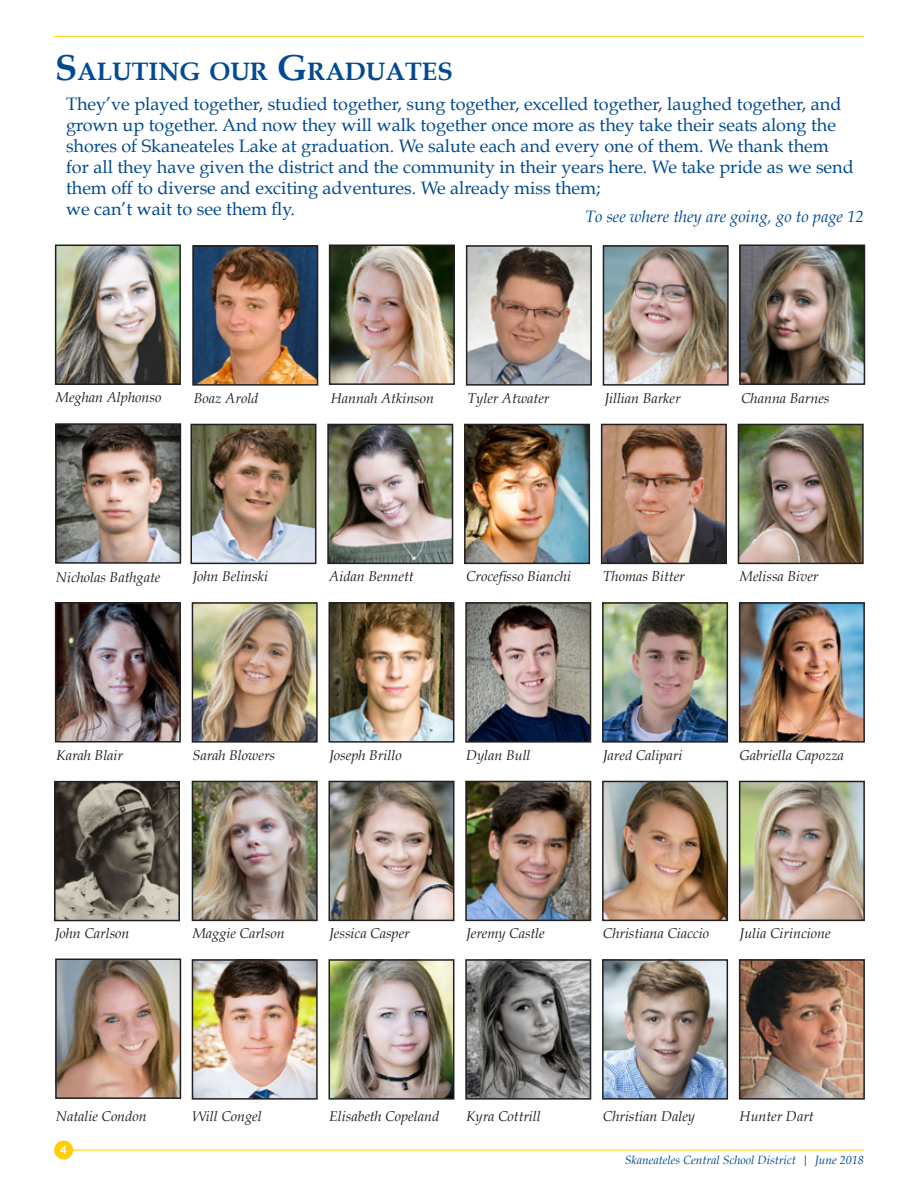
<style>
.page{position:relative;width:918px;height:1188px;background:#fff}
.page>*{position:absolute;margin:0;border:0;box-sizing:border-box;transform-origin:0 0}
.t1{font:700 25.2px "Book Antiqua";color:#014a91}
.t2{font:18px/21px "Book Antiqua";color:#014a91}
.t3{font:italic 16.5px "Book Antiqua";color:#014a91}
.t4{font:italic 14.25px "Book Antiqua";color:#231f20}
.t5{font:italic 12px "Book Antiqua";color:#014a91}
.t6{font:700 12px "Trebuchet MS";color:#fff}
.s1{font-size:36px}
</style>
<div class="page">
<hr style="left:54px;top:36px;width:810px;height:1px;background:#fece08">
<hr style="left:72px;top:1150px;width:792px;height:1px;background:#fece08">
<div style="left:54px;top:1140px;width:19px;height:20px;background:#fece08;border-radius:50%"></div>
<img style="left:58px;top:426px;width:120px;height:135px">
<div style="left:55px;top:423px;width:126px;height:141px;border:2px solid #231f20"></div>
<img style="left:195px;top:605px;width:120px;height:135px">
<div style="left:192px;top:602px;width:126px;height:141px;border:2px solid #231f20"></div>
<img style="left:195px;top:784px;width:120px;height:134px">
<div style="left:192px;top:781px;width:126px;height:140px;border:2px solid #231f20"></div>
<img style="left:195px;top:962px;width:120px;height:135px">
<div style="left:192px;top:959px;width:126px;height:141px;border:2px solid #231f20"></div>
<img style="left:193px;top:427px;width:120px;height:134px">
<div style="left:190px;top:424px;width:126px;height:140px;border:2px solid #231f20"></div>
<img style="left:331px;top:605px;width:120px;height:135px">
<div style="left:328px;top:602px;width:126px;height:141px;border:2px solid #231f20"></div>
<img style="left:331px;top:784px;width:120px;height:134px">
<div style="left:328px;top:781px;width:126px;height:140px;border:2px solid #231f20"></div>
<img style="left:331px;top:962px;width:120px;height:135px">
<div style="left:328px;top:959px;width:126px;height:141px;border:2px solid #231f20"></div>
<img style="left:195px;top:248px;width:120px;height:135px">
<div style="left:192px;top:245px;width:126px;height:141px;border:2px solid #231f20"></div>
<img style="left:330px;top:427px;width:120px;height:134px">
<div style="left:327px;top:424px;width:126px;height:140px;border:2px solid #231f20"></div>
<img style="left:468px;top:605px;width:120px;height:135px">
<div style="left:465px;top:602px;width:126px;height:141px;border:2px solid #231f20"></div>
<img style="left:468px;top:784px;width:120px;height:134px">
<div style="left:465px;top:781px;width:126px;height:140px;border:2px solid #231f20"></div>
<img style="left:468px;top:962px;width:120px;height:135px">
<div style="left:465px;top:959px;width:126px;height:141px;border:2px solid #231f20"></div>
<img style="left:467px;top:427px;width:120px;height:134px">
<div style="left:464px;top:424px;width:126px;height:140px;border:2px solid #231f20"></div>
<img style="left:605px;top:605px;width:120px;height:135px">
<div style="left:602px;top:602px;width:126px;height:141px;border:2px solid #231f20"></div>
<img style="left:605px;top:784px;width:120px;height:134px">
<div style="left:602px;top:781px;width:126px;height:140px;border:2px solid #231f20"></div>
<img style="left:605px;top:962px;width:120px;height:135px">
<div style="left:602px;top:959px;width:126px;height:141px;border:2px solid #231f20"></div>
<img style="left:469px;top:248px;width:120px;height:135px">
<div style="left:466px;top:245px;width:126px;height:141px;border:2px solid #231f20"></div>
<img style="left:604px;top:427px;width:120px;height:134px">
<div style="left:601px;top:424px;width:126px;height:140px;border:2px solid #231f20"></div>
<img style="left:742px;top:605px;width:120px;height:135px">
<div style="left:739px;top:602px;width:126px;height:141px;border:2px solid #231f20"></div>
<img style="left:742px;top:784px;width:120px;height:134px">
<div style="left:739px;top:781px;width:126px;height:140px;border:2px solid #231f20"></div>
<img style="left:742px;top:962px;width:120px;height:135px">
<div style="left:739px;top:959px;width:126px;height:141px;border:2px solid #231f20"></div>
<img style="left:606px;top:248px;width:120px;height:135px">
<div style="left:603px;top:245px;width:126px;height:141px;border:2px solid #231f20"></div>
<img style="left:741px;top:427px;width:120px;height:134px">
<div style="left:738px;top:424px;width:126px;height:140px;border:2px solid #231f20"></div>
<img style="left:57px;top:784px;width:120px;height:134px">
<div style="left:54px;top:781px;width:126px;height:140px;border:2px solid #231f20"></div>
<img style="left:58px;top:961px;width:120px;height:135px">
<div style="left:55px;top:958px;width:126px;height:141px;border:2px solid #231f20"></div>
<img style="left:742px;top:247px;width:120px;height:135px">
<div style="left:739px;top:244px;width:126px;height:141px;border:2px solid #231f20"></div>
<img style="left:58px;top:247px;width:120px;height:135px">
<div style="left:55px;top:244px;width:126px;height:141px;border:2px solid #231f20"></div>
<img style="left:58px;top:605px;width:120px;height:134px">
<div style="left:55px;top:602px;width:126px;height:140px;border:2px solid #231f20"></div>
<img style="left:332px;top:247px;width:120px;height:135px">
<div style="left:329px;top:244px;width:126px;height:141px;border:2px solid #231f20"></div>
<h1 class="t1" style="left:55px;top:57px;width:396px"><span class="s1">S</span>ALUTING OUR <span class="s1">G</span>RADUATES</h1>
<p class="t2" style="left:66px;top:93px;width:789px">They’ve played together, studied together, sung together, excelled together, laughed together, and grown up together. And now they will walk together once more as they take their seats along the shores of Skaneateles Lake at graduation. We salute each and every one of them. We thank them for all they have given the district and the community in their years here. We take pride as we send them off to diverse and exciting adventures. We already miss them;<br>we can’t wait to see them fly.</p>
<p class="t3" style="left:585px;top:207px;width:280px">To see where they are going, go to page 12</p>
<p class="t4" style="left:56px;top:389px;width:107px">Meghan Alphonso</p>
<p class="t4" style="left:194px;top:390px;width:66px">Boaz Arold</p>
<p class="t4" style="left:331px;top:390px;width:105px">Hannah Atkinson</p>
<p class="t4" style="left:468px;top:390px;width:83px">Tyler Atwater</p>
<p class="t4" style="left:604px;top:390px;width:78px">Jillian Barker</p>
<p class="t4" style="left:741px;top:390px;width:90px">Channa Barnes</p>
<p class="t4" style="left:56px;top:568px;width:106px">Nicholas Bathgate</p>
<p class="t4" style="left:192px;top:568px;width:77px">John Belinski</p>
<p class="t4" style="left:329px;top:568px;width:86px">Aidan Bennett</p>
<p class="t4" style="left:466px;top:568px;width:107px">Crocefisso Bianchi</p>
<p class="t4" style="left:603px;top:568px;width:83px">Thomas Bitter</p>
<p class="t4" style="left:740px;top:568px;width:80px">Melissa Biver</p>
<p class="t4" style="left:56px;top:747px;width:68px">Karah Blair</p>
<p class="t4" style="left:192px;top:747px;width:84px">Sarah Blowers</p>
<p class="t4" style="left:329px;top:747px;width:74px">Joseph Brillo</p>
<p class="t4" style="left:466px;top:747px;width:66px">Dylan Bull</p>
<p class="t4" style="left:603px;top:747px;width:81px">Jared Calipari</p>
<p class="t4" style="left:740px;top:747px;width:106px">Gabriella Capozza</p>
<p class="t4" style="left:55px;top:925px;width:76px">John Carlson</p>
<p class="t4" style="left:192px;top:925px;width:94px">Maggie Carlson</p>
<p class="t4" style="left:329px;top:925px;width:82px">Jessica Casper</p>
<p class="t4" style="left:466px;top:925px;width:80px">Jeremy Castle</p>
<p class="t4" style="left:603px;top:925px;width:108px">Christiana Ciaccio</p>
<p class="t4" style="left:740px;top:925px;width:92px">Julia Cirincione</p>
<p class="t4" style="left:56px;top:1107px;width:92px">Natalie Condon</p>
<p class="t6" style="left:60px;top:1142px;width:9px">4</p>
<p class="t4" style="left:192px;top:1108px;width:71px">Will Congel</p>
<p class="t4" style="left:329px;top:1108px;width:111px">Elisabeth Copeland</p>
<p class="t4" style="left:466px;top:1108px;width:76px">Kyra Cottrill</p>
<p class="t4" style="left:603px;top:1108px;width:94px">Christian Daley</p>
<p class="t4" style="left:740px;top:1108px;width:76px">Hunter Dart</p>
<p class="t5" style="left:625px;top:1153px;width:241px">Skaneateles Central School District | June 2018</p>
</div>
